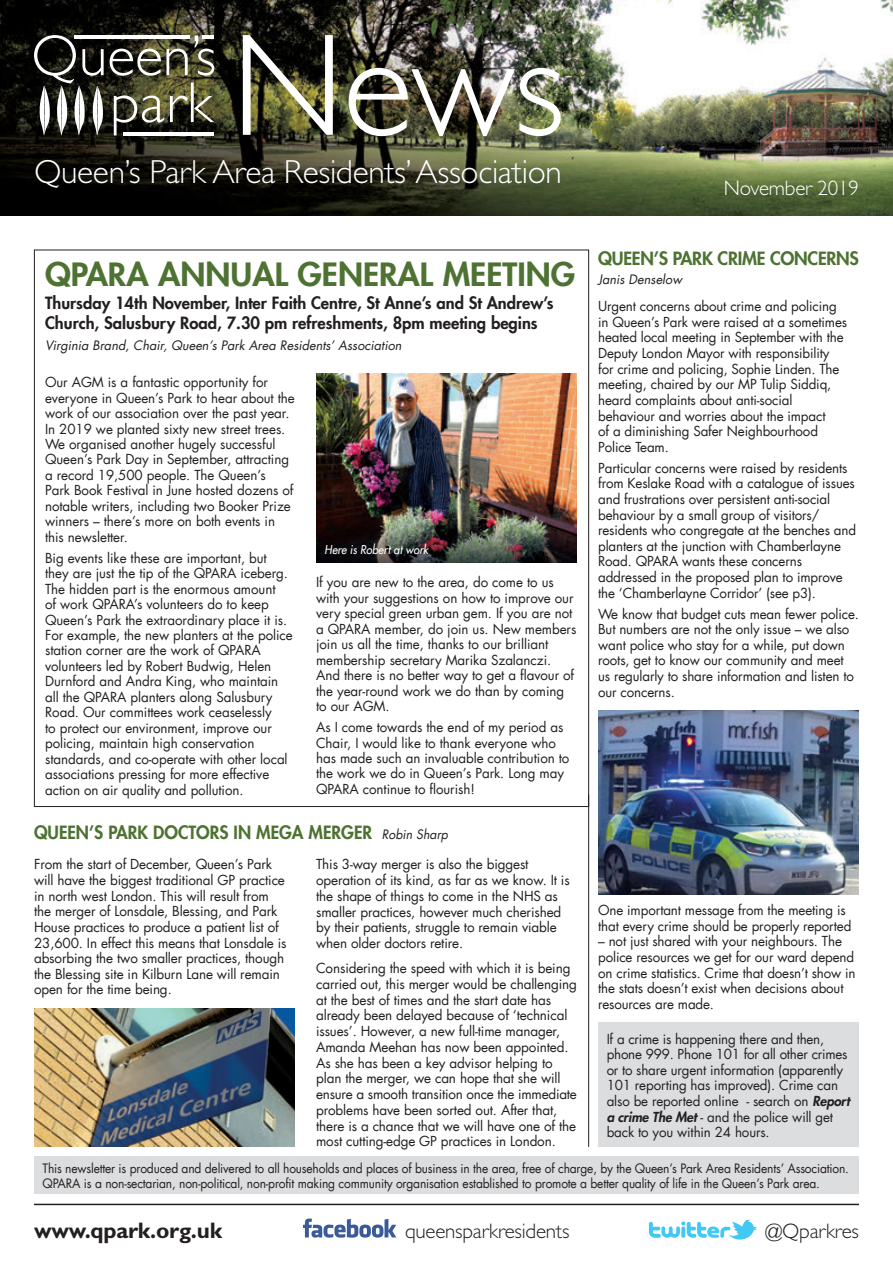
<style>
.page{position:relative;width:893px;height:1263px;background:#fff}
.page>*{position:absolute;margin:0;border:0;box-sizing:border-box;transform-origin:0 0}
.t1{font:300 146.25px "Gill Sans Std";color:#fff}
.t2{font:300 33.45px "Gill Sans Std";letter-spacing:-.01em;color:#fff}
.t3{font:800 31.35px "Futura LT";color:#4d7232;scale:1.05 1}
.t4{font:700 22.5px "Gill Sans Std";letter-spacing:-.01em;color:#231f20}
.t5{font:300 21px "Gill Sans Std";letter-spacing:-.01em;color:#231f20}
.t6{font:300 21px "Gill Sans Std";letter-spacing:-.01em;color:#fff}
.t7{font:800 17.85px "Futura LT";color:#4d7232}
.t8{font:800 16.5px/19.8px "Futura LT";color:#231f20}
.t9{font:13.5px/15.6px "Futura LT";letter-spacing:-.01em;color:#231f20}
.t10{font:italic 12.75px "Futura LT";color:#231f20}
.t11{font:12.6px/15.1px "Futura LT";letter-spacing:-.015em;color:#231f20;scale:.95 1}
.t12{font:italic 12px "Futura LT";color:#fff;scale:.92 1}
.s1{font-weight:400;font-style:italic;font-size:12.75px;color:#231f20}
.s2{font-weight:800;font-style:italic}
</style>
<div class="page">
<img style="left:0;top:0;width:893px;height:216px">
<hr style="left:34px;top:1204px;width:825px;height:1px;background:#231f20">
<svg style="left:114px;top:96px;width:50px;height:39px"></svg>
<svg style="left:170px;top:83px;width:44px;height:39px;background:#6a694e"></svg>
<svg style="left:110px;top:49px;width:78px;height:27px"></svg>
<svg style="left:195px;top:35px;width:19px;height:41px"></svg>
<hr style="left:75px;top:35px;width:115px;height:4px;background:#fff">
<hr style="left:123px;top:132px;width:91px;height:3px;background:#fff">
<hr style="left:202px;top:35px;width:12px;height:4px;background:#fff">
<svg style="left:34px;top:35px;width:70px;height:100px"></svg>
<svg style="left:303px;top:1218px;width:94px;height:20px"></svg>
<svg style="left:649px;top:1219px;width:108px;height:20px"></svg>
<div style="left:34px;top:1156px;width:825px;height:38px;background:#dcdddf"></div>
<img style="left:34px;top:1008px;width:261px;height:139px">
<hr style="left:588px;top:794px;width:1px;height:353px;background:#231f20">
<img style="left:316px;top:374px;width:261px;height:188px">
<img style="left:598px;top:711px;width:261px;height:183px">
<div style="left:598px;top:1023px;width:261px;height:124px;background:#dcdddf"></div>
<h1 class="t1" style="left:231px;top:4px;width:335px">News</h1>
<h2 class="t2" style="left:34px;top:153px;width:529px">Queen’s Park Area Residents’ Association</h2>
<h3 class="t6" style="left:724px;top:176px;width:137px">November 2019</h3>
<h3 class="t3" style="left:45px;top:254px;width:506px">QPARA ANNUAL GENERAL MEETING</h3>
<p class="t8" style="left:45px;top:293px;width:510px">Thursday 14th November, Inter Faith Centre, St Anne’s and St Andrew’s<br>Church, Salusbury Road, 7.30 pm refreshments, 8pm meeting begins</p>
<p class="t10" style="left:45px;top:337px;width:358px">Virginia Brand, Chair, Queen’s Park Area Residents’ Association</p>
<p class="t9" style="left:45px;top:375px;width:251px">Our AGM is a fantastic opportunity for everyone in Queen’s Park to hear about the work of our association over the past year.<br>In 2019 we planted sixty new street trees.<br>We organised another hugely successful Queen’s Park Day in September, attracting a record 19,500 people. The Queen’s<br>Park Book Festival in June hosted dozens of notable writers, including two Booker Prize winners – there’s more on both events in this newsletter.</p>
<p class="t9" style="left:45px;top:550px;width:249px">Big events like these are important, but they are just the tip of the QPARA iceberg.<br>The hidden part is the enormous amount<br>of work QPARA’s volunteers do to keep Queen’s Park the extraordinary place it is.<br>For example, the new planters at the police station corner are the work of QPARA volunteers led by Robert Budwig, Helen Durnford and Andra King, who maintain all the QPARA planters along Salusbury Road. Our committees work ceaselessly<br>to protect our environment, improve our policing, maintain high conservation standards, and co-operate with other local associations pressing for more effective action on air quality and pollution.</p>
<p class="t12" style="left:325px;top:542px;width:114px">Here is Robert at work</p>
<p class="t9" style="left:316px;top:575px;width:262px">If you are new to the area, do come to us with your suggestions on how to improve our very special green urban gem. If you are not a QPARA member, do join us. New members join us all the time, thanks to our brilliant membership secretary Marika Szalanczi.<br>And there is no better way to get a flavour of the year-round work we do than by coming to our AGM.</p>
<p class="t9" style="left:316px;top:719px;width:255px">As I come towards the end of my period as Chair, I would like to thank everyone who has made such an invaluable contribution to the work we do in Queen’s Park. Long may QPARA continue to flourish!</p>
<h3 class="t7" style="left:34px;top:821px;width:415px">QUEEN’S PARK DOCTORS IN MEGA MERGER <span class="s1">Robin Sharp</span></h3>
<p class="t9" style="left:34px;top:857px;width:254px">From the start of December, Queen’s Park will have the biggest traditional GP practice in north west London. This will result from the merger of Lonsdale, Blessing, and Park House practices to produce a patient list of 23,600. In effect this means that Lonsdale is absorbing the two smaller practices, though the Blessing site in Kilburn Lane will remain open for the time being.</p>
<p class="t9" style="left:316px;top:857px;width:255px">This 3-way merger is also the biggest operation of its kind, as far as we know. It is the shape of things to come in the NHS as smaller practices, however much cherished by their patients, struggle to remain viable when older doctors retire.</p>
<p class="t9" style="left:316px;top:960px;width:262px">Considering the speed with which it is being carried out, this merger would be challenging at the best of times and the start date has already been delayed because of ‘technical issues’. However, a new full-time manager, Amanda Meehan has now been appointed.<br>As she has been a key advisor helping to plan the merger, we can hope that she will ensure a smooth transition once the immediate problems have been sorted out. After that, there is a chance that we will have one of the most cutting-edge GP practices in London.</p>
<h3 class="t7" style="left:598px;top:246px;width:262px">QUEEN’S PARK CRIME CONCERNS</h3>
<p class="t10" style="left:598px;top:271px;width:85px">Janis Denselow</p>
<p class="t9" style="left:598px;top:299px;width:251px">Urgent concerns about crime and policing in Queen’s Park were raised at a sometimes heated local meeting in September with the Deputy London Mayor with responsibility for crime and policing, Sophie Linden. The meeting, chaired by our MP Tulip Siddiq, heard complaints about anti-social behaviour and worries about the impact<br>of a diminishing Safer Neighbourhood Police Team.</p>
<p class="t9" style="left:598px;top:460px;width:259px">Particular concerns were raised by residents from Keslake Road with a catalogue of issues and frustrations over persistent anti-social behaviour by a small group of visitors/ residents who congregate at the benches and planters at the junction with Chamberlayne Road. QPARA wants these concerns addressed in the proposed plan to improve the ‘Chamberlayne Corridor’ (see p3).</p>
<p class="t9" style="left:598px;top:606px;width:262px">We know that budget cuts mean fewer police.<br>But numbers are not the only issue – we also want police who stay for a while, put down roots, get to know our community and meet us regularly to share information and listen to our concerns.</p>
<p class="t9" style="left:598px;top:902px;width:255px">One important message from the meeting is that every crime should be properly reported</p>
<p class="t9" style="left:598px;top:934px;width:259px">– not just shared with your neighbours. The police resources we get for our ward depend on crime statistics. Crime that doesn’t show in the stats doesn’t exist when decisions about resources are made.</p>
<p class="t9" style="left:607px;top:1031px;width:245px">If a crime is happening there and then, phone 999. Phone 101 for all other crimes or to share urgent information (apparently 101 reporting has improved). Crime can also be reported online - search on <span class="s2">Report a crime The Met</span> - and the police will get back to you within 24 hours.</p>
<p class="t11" style="left:43px;top:1161px;width:850px">This newsletter is produced and delivered to all households and places of business in the area, free of charge, by the Queen’s Park Area Residents’ Association.<br>QPARA is a non-sectarian, non-political, non-profit making community organisation established to promote a better quality of life in the Queen’s Park area.</p>
<h3 class="t4" style="left:34px;top:1217px;width:190px">www.qpark.org.uk</h3>
<h3 class="t5" style="left:405px;top:1219px;width:166px">queensparkresidents</h3>
<h3 class="t5" style="left:766px;top:1219px;width:95px">@Qparkres</h3>
</div>
